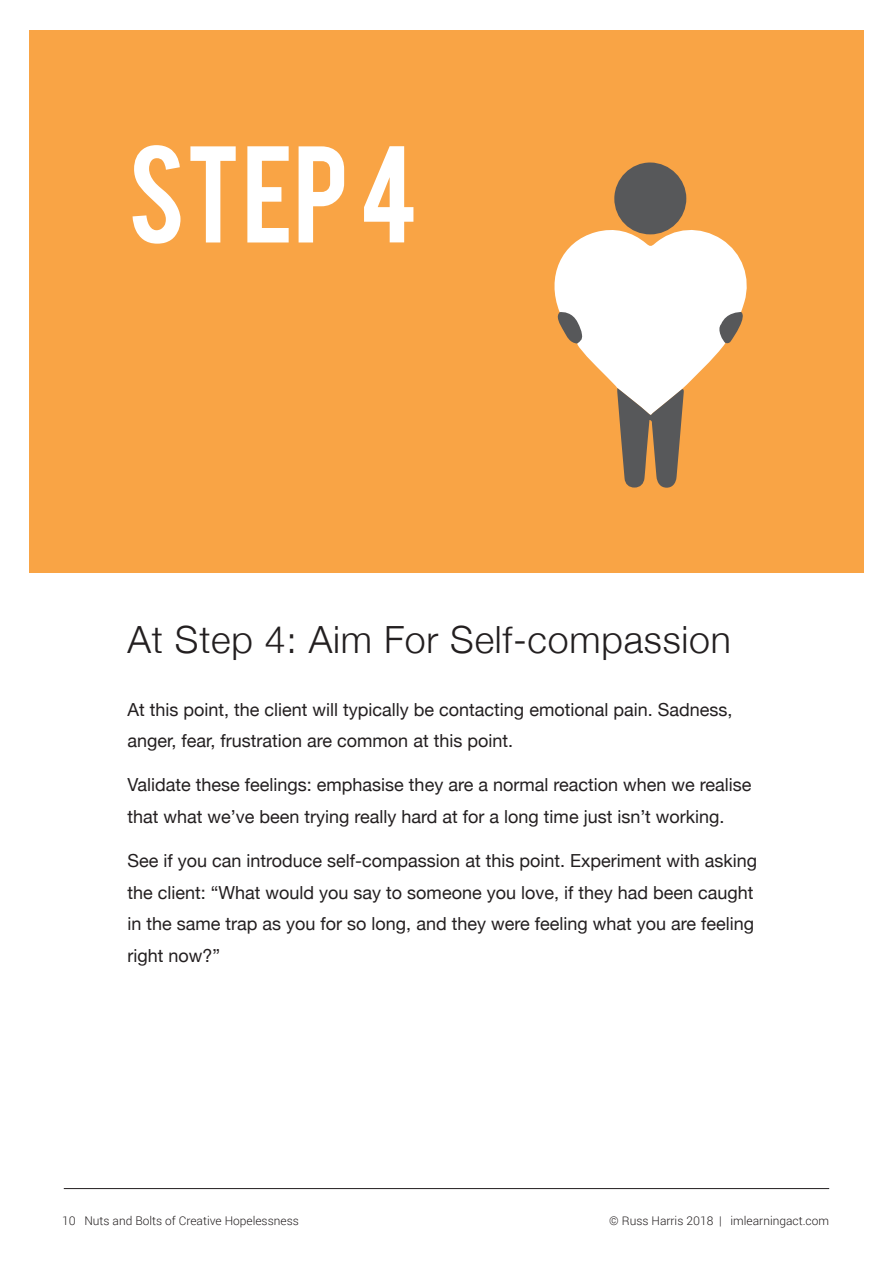
<style>
.page{position:relative;width:893px;height:1263px;background:#fff}
.page>*{position:absolute;margin:0;border:0;box-sizing:border-box;transform-origin:0 0}
.t1{font:108px "Bebas";color:#fff}
.t2{font:300 37.5px "Helvetica Neue";letter-spacing:.02em;color:#231f20}
.t3{font:18px/31.5px "Helvetica Neue";color:#231f20}
.t4{font:300 12px "Roboto";color:#231f20}
</style>
<div class="page">
<hr style="left:64px;top:1188px;width:765px;height:1px;background:#231f20">
<div style="left:30px;top:30px;width:834px;height:543px;background:#f9a445"></div>
<div style="left:614px;top:162px;width:72px;height:72px;background:#57585a;border-radius:50%"></div>
<svg style="left:554px;top:225px;width:193px;height:263px"></svg>
<h1 class="t1" style="left:128px;top:116px;width:292px">STEP 4</h1>
<h2 class="t2" style="left:128px;top:609px;width:605px">At Step 4: Aim For Self-compassion</h2>
<p class="t3" style="left:128px;top:694px;width:606px">At this point, the client will typically be contacting emotional pain. Sadness, anger, fear, frustration are common at this point.</p>
<p class="t3" style="left:128px;top:770px;width:625px">Validate these feelings: emphasise they are a normal reaction when we realise that what we’ve been trying really hard at for a long time just isn’t working.</p>
<p class="t3" style="left:128px;top:846px;width:631px">See if you can introduce self-compassion at this point. Experiment with asking the client: “What would you say to someone you love, if they had been caught in the same trap as you for so long, and they were feeling what you are feeling right now?”</p>
<p class="t4" style="left:62px;top:1212px;width:238px">10 Nuts and Bolts of Creative Hopelessness</p>
<p class="t4" style="left:609px;top:1212px;width:221px">© Russ Harris 2018 | imlearningact.com</p>
</div>
